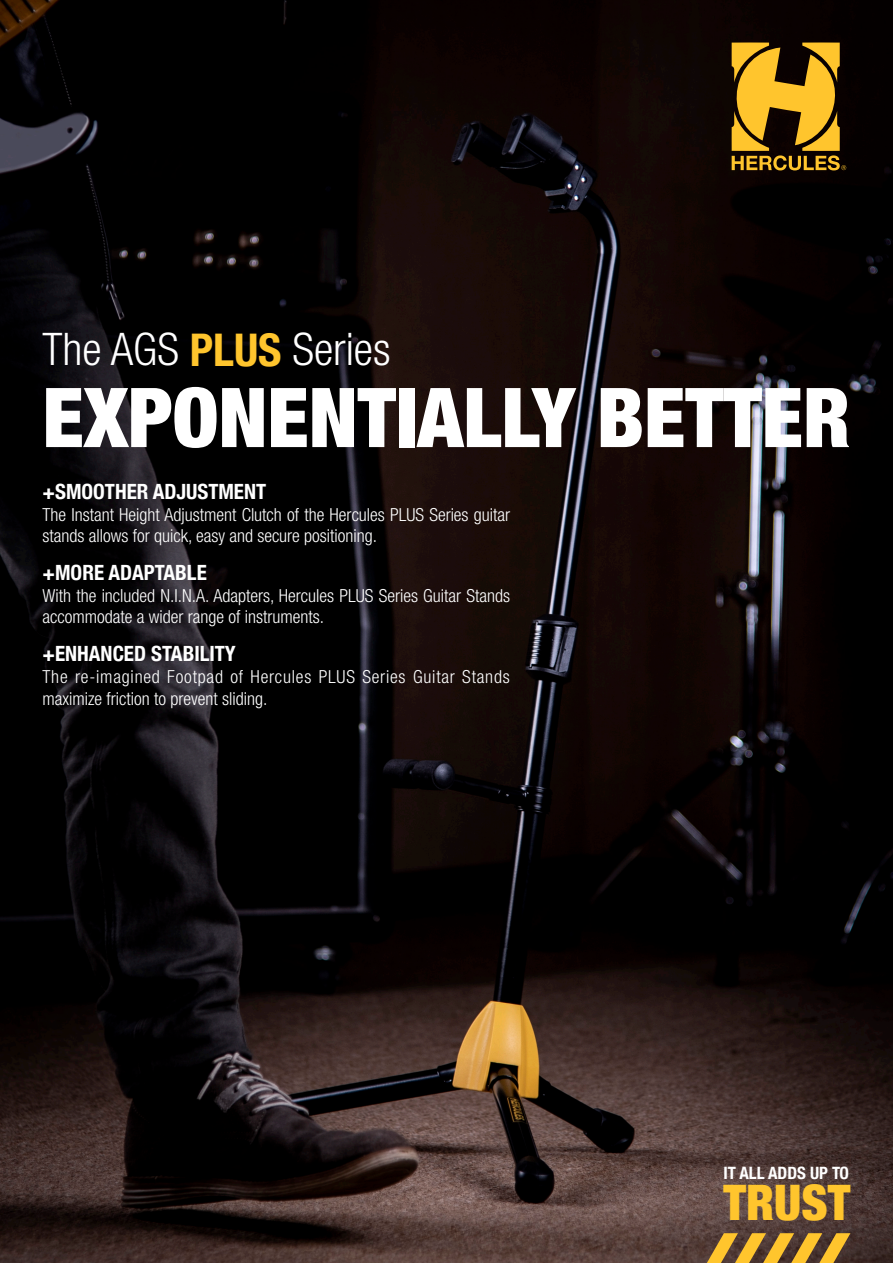
<style>
.page{position:relative;width:893px;height:1263px;background:#fff}
.page>*{position:absolute;margin:0;border:0;box-sizing:border-box;transform-origin:0 0}
.t1{font:900 condensed 82.65px "Helvetica Neue";color:#fff}
.t2{font:900 condensed 48.9px "Helvetica Neue";color:#ffc52d}
.t3{font:300 condensed 45px "Helvetica Neue LT Std";color:#fff}
.t4{font:700 condensed 21px "Helvetica Neue";color:#fff}
.t5{font:300 condensed 18px/21.6px "Helvetica Neue LT Std";color:#fff}
.t6{font:300 condensed 18px/21.6px "Helvetica Neue LT Std";letter-spacing:.045em;color:#fff}
.t7{font:700 condensed 16.95px "Helvetica Neue";color:#fff}
.s1{font-family:"Helvetica Neue";font-weight:700;color:#ffc52d}
</style>
<div class="page">
<img style="left:0;top:0;width:893px;height:1263px">
<svg style="left:720px;top:42px;width:134px;height:128px;background:#856317"></svg>
<svg style="left:707px;top:1233px;width:143px;height:30px;background:#a27b2f"></svg>
<p class="t3" style="left:43px;top:323px;width:350px">The AGS <span class="s1">PLUS</span> Series</p>
<p class="t1" style="left:43px;top:350px;width:809px">EXPONENTIALLY BETTER</p>
<p class="t4" style="left:43px;top:474px;width:225px">+SMOOTHER ADJUSTMENT</p>
<p class="t5" style="left:43px;top:503px;width:469px">The Instant Height Adjustment Clutch of the Hercules PLUS Series guitar stands allows for quick, easy and secure positioning.</p>
<p class="t4" style="left:43px;top:555px;width:166px">+MORE ADAPTABLE</p>
<p class="t5" style="left:43px;top:584px;width:469px">With the included N.I.N.A. Adapters, Hercules PLUS Series Guitar Stands accommodate a wider range of instruments.</p>
<p class="t4" style="left:43px;top:636px;width:195px">+ENHANCED STABILITY</p>
<p class="t6" style="left:43px;top:666px;width:469px">The re-imagined Footpad of Hercules PLUS Series Guitar Stands maximize friction to prevent sliding.</p>
<p class="t7" style="left:723px;top:1159px;width:127px">IT ALL ADDS UP TO</p>
<h2 class="t2" style="left:723px;top:1162px;width:128px">TRUST</h2>
</div>
